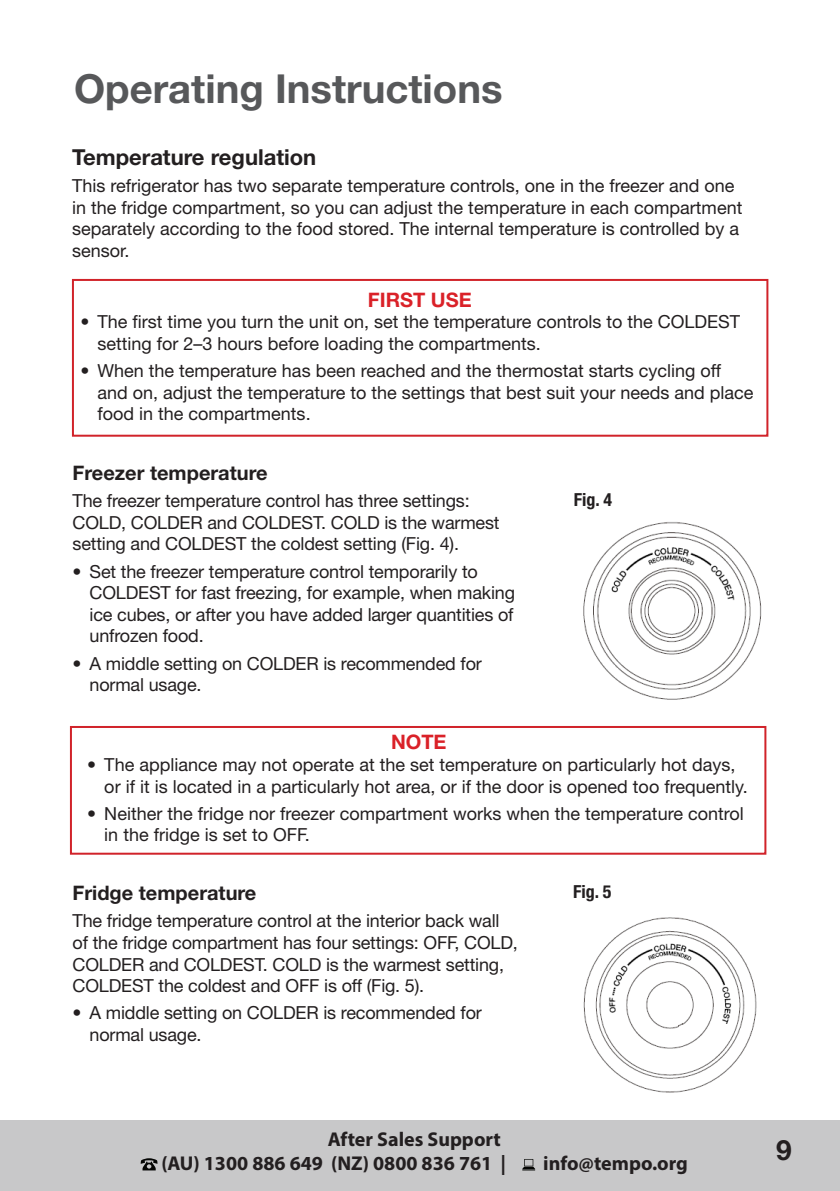
<style>
.page{position:relative;width:840px;height:1191px;background:#fff}
.page>*{position:absolute;margin:0;border:0;box-sizing:border-box;transform-origin:0 0}
.Heading{font:700 40px "Helvetica Neue";color:#57585a}
.t1{font:700 28px "Helvetica Neue LT Std";color:#231f20}
.Sub_Sub_heading_-_sm{font:700 22px "Helvetica Neue";color:#231f20}
.t2{font:700 20px/24px "Myriad Pro";color:#231f20;text-align:right}
.Sub_Sub_heading_-_sm-2{font:700 20px "Helvetica Neue";color:#231f20}
.Sub_Sub_heading_-_sm-3{font:700 20px "Helvetica Neue";color:#da2128}
.bullet_point{font:18px/21.6px "Helvetica Neue";color:#231f20}
.body{font:700 condensed 18px "Helvetica Neue";color:#231f20}
.s1{font-family:"Helvetica Neue";font-weight:800}
</style>
<div class="page">
<div style="left:0;top:1120px;width:839px;height:71px;background:#c8c8c9"></div>
<svg style="left:140px;top:1158px;width:17px;height:12px"></svg>
<svg style="left:522px;top:1159px;width:13px;height:11px"></svg>
<div style="left:72px;top:279px;width:696px;height:158px;border:2px solid #d1232a"></div>
<img style="left:583px;top:917px;width:174px;height:176px">
<img style="left:583px;top:522px;width:179px;height:178px">
<div style="left:70px;top:726px;width:696px;height:128px;border:2px solid #d1232a"></div>
<p class="Heading" style="left:74px;top:64px;width:430px">Operating Instructions</p>
<p class="Sub_Sub_heading_-_sm" style="left:72px;top:143px;width:245px">Temperature regulation</p>
<p class="bullet_point" style="left:72px;top:175px;width:671px">This refrigerator has two separate temperature controls, one in the freezer and one in the fridge compartment, so you can adjust the temperature in each compartment separately according to the food stored. The internal temperature is controlled by a sensor.</p>
<p class="Sub_Sub_heading_-_sm-3" style="left:368px;top:287px;width:105px">FIRST USE</p>
<p class="bullet_point" style="left:97px;top:311px;width:644px;text-indent:-17px">• The first time you turn the unit on, set the temperature controls to the COLDEST setting for 2–3 hours before loading the compartments.</p>
<p class="bullet_point" style="left:97px;top:360px;width:657px;text-indent:-17px">• When the temperature has been reached and the thermostat starts cycling off and on, adjust the temperature to the settings that best suit your needs and place food in the compartments.</p>
<p class="Sub_Sub_heading_-_sm-2" style="left:72px;top:460px;width:196px">Freezer temperature</p>
<p class="bullet_point" style="left:72px;top:489px;width:428px">The freezer temperature control has three settings:<br>COLD, COLDER and COLDEST. COLD is the warmest setting and COLDEST the coldest setting (Fig. 4).</p>
<p class="bullet_point" style="left:90px;top:560px;width:427px;text-indent:-17px">• Set the freezer temperature control temporarily to COLDEST for fast freezing, for example, when making ice cubes, or after you have added larger quantities of unfrozen food.</p>
<p class="bullet_point" style="left:90px;top:652px;width:393px;text-indent:-17px">• A middle setting on COLDER is recommended for normal usage.</p>
<p class="body" style="left:573px;top:489px;width:40px">Fig. 4</p>
<p class="Sub_Sub_heading_-_sm-3" style="left:391px;top:730px;width:57px">NOTE</p>
<p class="bullet_point" style="left:104px;top:753px;width:644px;text-indent:-17px">• The appliance may not operate at the set temperature on particularly hot days, or if it is located in a particularly hot area, or if the door is opened too frequently.</p>
<p class="bullet_point" style="left:104px;top:802px;width:640px;text-indent:-17px">• Neither the fridge nor freezer compartment works when the temperature control in the fridge is set to OFF.</p>
<p class="Sub_Sub_heading_-_sm-2" style="left:72px;top:880px;width:185px">Fridge temperature</p>
<p class="bullet_point" style="left:72px;top:910px;width:446px">The fridge temperature control at the interior back wall of the fridge compartment has four settings: OFF, COLD, COLDER and COLDEST. COLD is the warmest setting, COLDEST the coldest and OFF is off (Fig. 5).</p>
<p class="bullet_point" style="left:90px;top:1002px;width:393px;text-indent:-17px">• A middle setting on COLDER is recommended for normal usage.</p>
<p class="body" style="left:573px;top:881px;width:40px">Fig. 5</p>
<p class="t2" style="left:161px;top:1127px;width:346px">After Sales Support<br>(AU) 1300 886 649 (NZ) 0800 836 761 |</p>
<p class="t2" style="left:543px;top:1151px;width:146px">info@tempo.org</p>
<h2 class="t1" style="left:775px;top:1132px;width:33px">9<span class="s1">9</span></h2>
</div>
